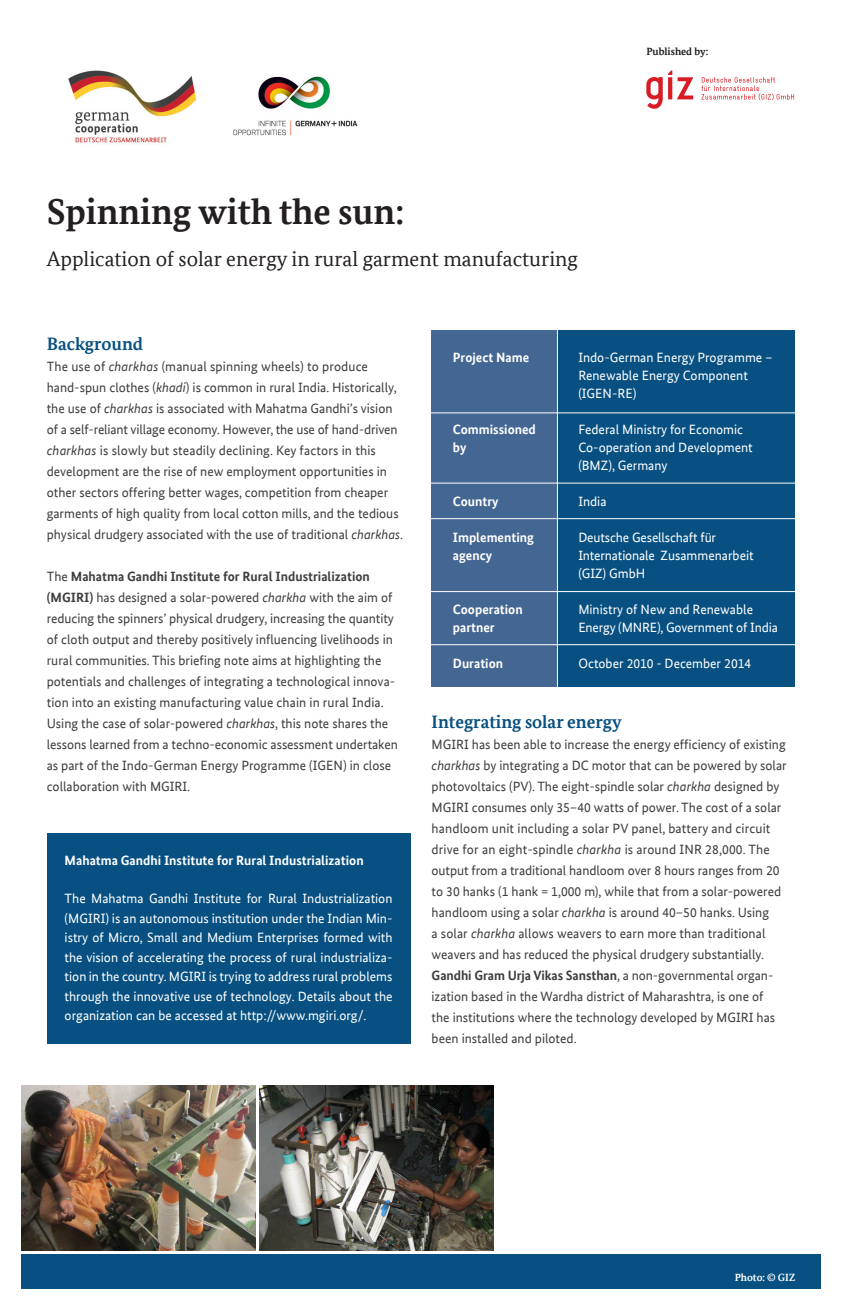
<style>
.page{position:relative;width:842px;height:1310px;background:#fff}
.page>*{position:absolute;margin:0;border:0;box-sizing:border-box;transform-origin:0 0}
.t1{font:700 36px "Bundes Serif Office";color:#231f20}
.t2{font:21px "Bundes Serif Office";color:#231f20}
.t3{font:700 18px "Bundes Serif Office";color:#075081}
.t4{font:13.5px/21px "Bundes Sans Office";color:#3e3e3f}
.t5{font:13.5px/19.5px "Bundes Sans Office";color:#fff;text-align:justify}
.t6{font:700 13.5px/18px "Bundes Sans Office";color:#fff}
.Paragraph_Style_1{font:700 10.5px "Bundes Serif Office";color:#231f20}
.Paragraph_Style_1-2{font:700 10.5px "Bundes Serif Office";color:#fff}
.s1{font-style:italic}
.s2{font-weight:700}
</style>
<div class="page">
<div style="left:21px;top:1254px;width:800px;height:34px;background:#075081"></div>
<img style="left:260px;top:1085px;width:234px;height:165px">
<img style="left:21px;top:1085px;width:234px;height:165px">
<div style="left:432px;top:330px;width:363px;height:356px;background:#075081"></div>
<div style="left:432px;top:330px;width:125px;height:356px;background:#446692"></div>
<hr style="left:557px;top:324px;width:1px;height:369px;background:#fff">
<hr style="left:427px;top:412px;width:371px;height:1px;background:#fff">
<hr style="left:427px;top:483px;width:371px;height:1px;background:#fff">
<hr style="left:427px;top:644px;width:371px;height:1px;background:#fff">
<hr style="left:427px;top:591px;width:371px;height:1px;background:#fff">
<hr style="left:427px;top:518px;width:371px;height:1px;background:#fff">
<img style="left:68px;top:70px;width:290px;height:73px">
<div style="left:47px;top:833px;width:363px;height:210px;background:#075081"></div>
<svg style="left:646px;top:70px;width:47px;height:39px"></svg>
<svg style="left:701px;top:77px;width:93px;height:23px"></svg>
<p class="t1" style="left:47px;top:191px;width:359px">Spinning with the sun:</p>
<p class="t2" style="left:47px;top:247px;width:533px">Application of solar energy in rural garment manufacturing</p>
<p class="Paragraph_Style_1" style="left:646px;top:45px;width:63px">Published by:</p>
<p class="t3" style="left:47px;top:333px;width:98px">Background</p>
<p class="t4" style="left:47px;top:356px;width:323px">The use of <span class="s1">charkhas</span> (manual spinning wheels) to produce</p>
<p class="t4" style="left:47px;top:377px;width:352px">hand-spun clothes (<span class="s1">khadi</span>) is common in rural India. Historically, the use of <span class="s1">charkhas</span> is associated with Mahatma Gandhi’s vision of a self-reliant village economy. However, the use of hand-driven <span class="s1">charkhas</span> is slowly but steadily declining. Key factors in this</p>
<p class="t4" style="left:47px;top:461px;width:358px">development are the rise of new employment opportunities in other sectors offering better wages, competition from cheaper garments of high quality from local cotton mills, and the tedious physical drudgery associated with the use of traditional <span class="s1">charkhas</span>.</p>
<p class="t4" style="left:47px;top:566px;width:349px">The <span class="s2">Mahatma Gandhi Institute for Rural Industrialization (MGIRI)</span> has designed a solar-powered <span class="s1">charkha</span> with the aim of reducing the spinners’ physical drudgery, increasing the quantity</p>
<p class="t4" style="left:47px;top:629px;width:348px">of cloth output and thereby positively influencing livelihoods in rural communities. This briefing note aims at highlighting the</p>
<p class="t4" style="left:47px;top:671px;width:353px">potentials and challenges of integrating a technological innova&shy;tion into an existing manufacturing value chain in rural India.<br>Using the case of solar-powered <span class="s1">charkhas</span>, this note shares the lessons learned from a techno-economic assessment undertaken as part of the Indo-German Energy Programme (IGEN) in close collaboration with MGIRI.</p>
<p class="t6" style="left:65px;top:852px;width:300px">Mahatma Gandhi Institute for Rural Industrialization</p>
<p class="t5" style="left:65px;top:888px;width:329px">The Mahatma Gandhi Institute for Rural Industrialization (MGIRI) is an autonomous institution under the Indian Min&shy;istry of Micro, Small and Medium Enterprises formed with the vision of accelerating the process of rural industrializa&shy;tion in the country. MGIRI is trying to address rural problems through the innovative use of technology. Details about the organization can be accessed at http://www.mgiri.org/.</p>
<p class="t6" style="left:453px;top:348px;width:78px">Project Name</p>
<p class="t6" style="left:453px;top:420px;width:84px">Commissioned by</p>
<p class="t6" style="left:453px;top:492px;width:47px">Country</p>
<p class="t6" style="left:453px;top:528px;width:83px">Implementing agency</p>
<p class="t6" style="left:453px;top:600px;width:71px">Cooperation partner</p>
<p class="t6" style="left:453px;top:654px;width:52px">Duration</p>
<p class="t5" style="left:578px;top:347px;width:196px">Indo-German Energy Programme –</p>
<p class="t5" style="left:578px;top:365px;width:171px">Renewable Energy Component</p>
<p class="t5" style="left:578px;top:383px;width:59px">(IGEN-RE)</p>
<p class="t5" style="left:578px;top:419px;width:166px">Federal Ministry for Economic</p>
<p class="t5" style="left:578px;top:437px;width:176px">Co-operation and Development</p>
<p class="t5" style="left:578px;top:455px;width:91px">(BMZ), Germany</p>
<p class="t5" style="left:578px;top:491px;width:30px">India</p>
<p class="t5" style="left:578px;top:527px;width:139px">Deutsche Gesellschaft für</p>
<p class="t5" style="left:578px;top:545px;width:177px">Internationale Zusammenarbeit</p>
<p class="t5" style="left:578px;top:563px;width:69px">(GIZ) GmbH</p>
<p class="t5" style="left:578px;top:599px;width:176px">Ministry of New and Renewable</p>
<p class="t5" style="left:578px;top:617px;width:201px">Energy (MNRE), Government of India</p>
<p class="t5" style="left:578px;top:653px;width:174px">October 2010 - December 2014</p>
<p class="t3" style="left:432px;top:711px;width:191px">Integrating solar energy</p>
<p class="t4" style="left:432px;top:734px;width:357px">MGIRI has been able to increase the energy efficiency of existing <span class="s1">charkhas</span> by integrating a DC motor that can be powered by solar photovoltaics (PV). The eight-spindle solar <span class="s1">charkha</span> designed by MGIRI consumes only 35–40 watts of power. The cost of a solar handloom unit including a solar PV panel, battery and circuit</p>
<p class="t4" style="left:432px;top:839px;width:340px">drive for an eight-spindle <span class="s1">charkha</span> is around INR 28,000. The</p>
<p class="t4" style="left:432px;top:860px;width:349px">output from a traditional handloom over 8 hours ranges from 20</p>
<p class="t4" style="left:432px;top:881px;width:351px">to 30 hanks (1 hank = 1,000 m), while that from a solar-powered</p>
<p class="t4" style="left:432px;top:902px;width:339px">handloom using a solar <span class="s1">charkha</span> is around 40–50 hanks. Using</p>
<p class="t4" style="left:432px;top:923px;width:335px">a solar <span class="s1">charkha</span> allows weavers to earn more than traditional weavers and has reduced the physical drudgery substantially.</p>
<p class="t4" style="left:432px;top:965px;width:343px"><span class="s2">Gandhi Gram Urja Vikas Sansthan</span>, a non-governmental organ&shy;ization based in the Wardha district of Maharashtra, is one of</p>
<p class="t4" style="left:432px;top:1007px;width:345px">the institutions where the technology developed by MGIRI has been installed and piloted.</p>
<p class="Paragraph_Style_1-2" style="left:735px;top:1271px;width:62px">Photo: © GIZ</p>
</div>
